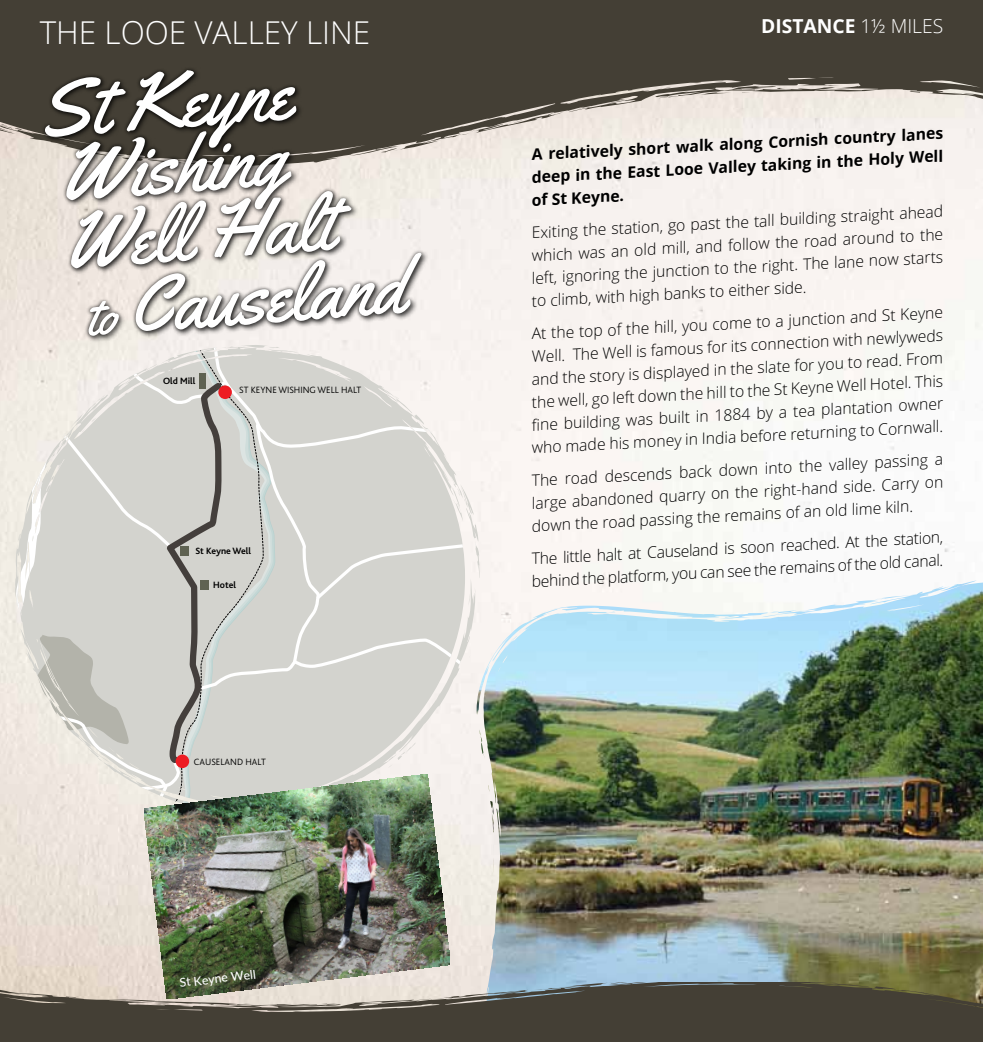
<style>
.page{position:relative;width:983px;height:1042px;background:#fff}
.page>*{position:absolute;margin:0;border:0;box-sizing:border-box;transform-origin:0 0}
.t1{font:78.75px/67px "Yellowtail";color:#fff}
.t2{font:300 31.5px "Open Sans";color:#fff}
.t3{font:700 19.25px "Open Sans";color:#fff}
.t4{font:300 15.75px/22.8px "Open Sans";color:#000}
.t5{font:700 15.75px/22.8px "Open Sans";color:#000;text-align:justify}
.t6{font:500 12.25px "Lato";color:#fff}
.t7{font:300 9.62px "Bliss Caps";color:#000}
.t8{font:700 9.62px "Bliss";color:#000}
.s1{font-size:52.5px}
.s2{font-weight:300}
</style>
<div class="page">
<img style="left:0;top:166px;width:982px;height:816px">
<img style="left:511px;top:584px;width:450px;height:58px">
<svg style="left:26px;top:345px;width:228px;height:169px;background:#d9d7d2"></svg>
<div style="left:218px;top:385px;width:14px;height:14px;background:#ed1d24;border-radius:50%"></div>
<svg style="left:0;top:0;width:982px;height:166px;background:#7c766e"></svg>
<svg style="left:0;top:982px;width:982px;height:60px;background:#534f44"></svg>
<svg style="left:272px;top:998px;width:174px;height:21px;background:#7a7469"></svg>
<svg style="left:37px;top:50px;width:392px;height:293px;background:#87827c"></svg>
<img style="left:144px;top:774px;width:306px;height:224px">
<h2 class="t2" style="left:40px;top:11px;width:332px">THE LOOE VALLEY LI NE</h2>
<h1 class="t1" style="left:36px;top:76px;width:354px;rotate:-4deg">St Keyne<br>Wishing<br>Well Halt<br><span class="s1">to</span> Causeland</h1>
<p class="t8" style="left:163px;top:376px;width:34px">Old Mill</p>
<p class="t7" style="left:239px;top:385px;width:123px">ST KEYNE WISHING WELL HALT</p>
<p class="t8" style="left:195px;top:545px;width:57px">St Keyne Well</p>
<p class="t8" style="left:213px;top:579px;width:24px">Hotel</p>
<p class="t7" style="left:194px;top:756px;width:73px">CAUSELAND HALT</p>
<p class="t6" style="left:178px;top:974px;width:78px;rotate:-7deg">St Keyne Well</p>
<p class="t3" style="left:760px;top:12px;width:182px">DISTANCE <span class="s2">1½ MILES</span></p>
<p class="t5" style="left:528px;top:143px;width:416px;rotate:-3deg">A RELATIVELY SHORT WALK ALONG CORNISH COUNTRY LANES DEEP IN THE EAST LOOE VALLEY TAKING IN THE HOLY WELL OF ST KEYNE.</p>
<p class="t4" style="left:527px;top:221px;width:417px;rotate:-3deg">EXITING THE STATION, GO PAST THE TALL BUILDING STRAIGHT AHEAD WHICH WAS AN OLD MILL, AND FOLLOW THE ROAD AROUND TO THE LEFT, IGNORING THE JUNCTION TO THE RIGHT. THE LANE NOW STARTS TO CLIMB, WITH HIGH BANKS TO EITHER SIDE.</p>
<p class="t4" style="left:524px;top:322px;width:419px;text-align:center;rotate:-3deg">AT THE TOP OF THE HILL, YOU COME TO A JUNCTION AND ST KEYNE WELL. THE WELL IS FAMOUS FOR ITS CONNECTION WITH NEWLYWEDS AND THE STORY IS DISPLAYED IN THE SLATE FOR YOU TO READ. FROM THE WELL, GO LEFT DOWN THE HILL TO THE ST KEYNE WELL HOTEL. THIS FI NE BUILDING WAS BUILT IN 1884 BY A TEA PLANTATION OWNER WHO MADE HIS MONEY IN INDIA BEFORE RETURNING TO CORNWALL.</p>
<p class="t4" style="left:528px;top:469px;width:417px;text-align:justify;rotate:-3deg">THE ROAD DESCENDS BACK DOWN INTO THE VALLEY PASSING A LARGE ABANDONED QUARRY ON THE RIGHT-HAND SIDE. CARRY ON DOWN THE ROAD PASSING THE REMAINS OF AN OLD LIME KILN.</p>
<p class="t4" style="left:529px;top:547px;width:414px;rotate:-3deg">THE LITTLE HALT AT CAUSELAND IS SOON REACHED. AT THE STATION,<br>BEHIND THE PLATFORM, YOU CAN SEE THE REMAINS OF THE OLD CANAL.</p>
</div>
